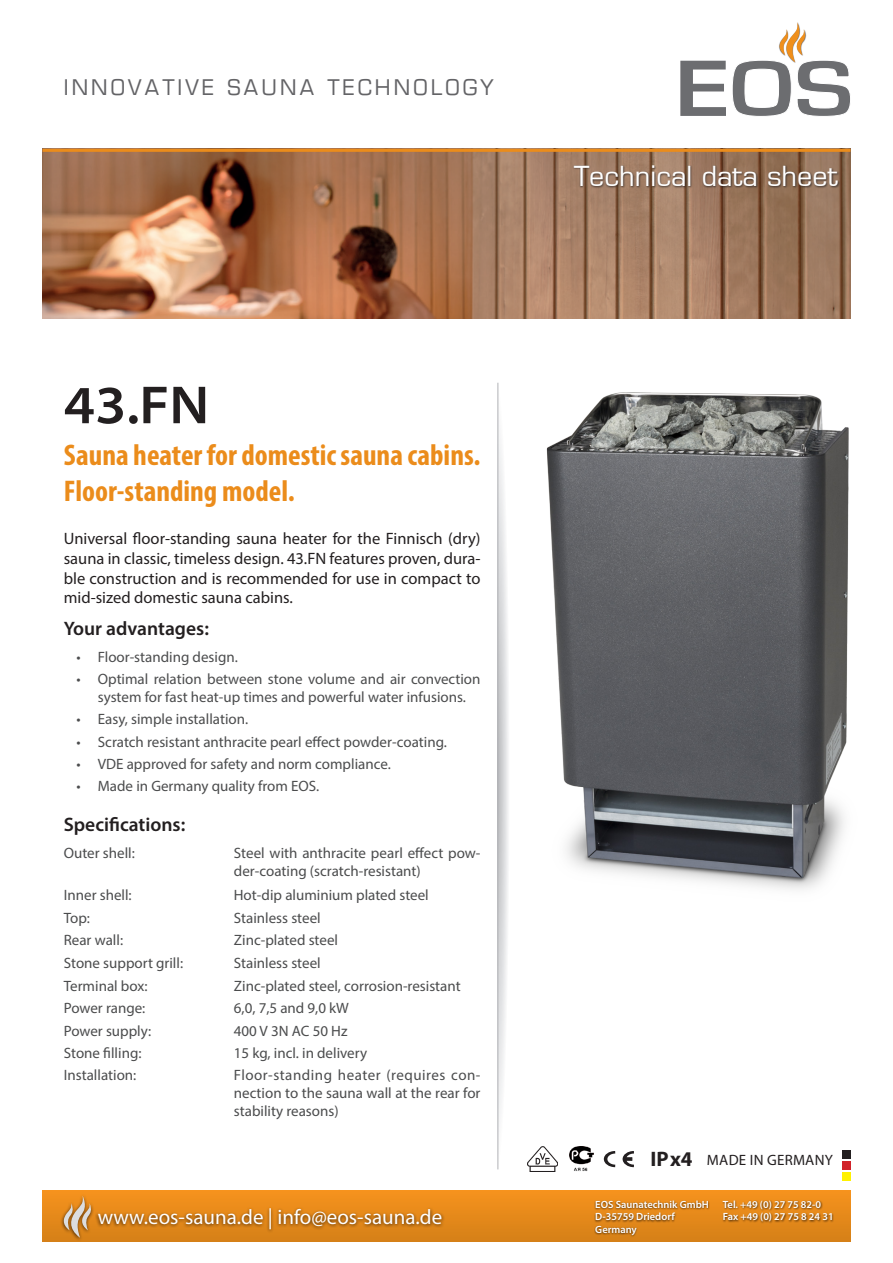
<style>
.page{position:relative;width:893px;height:1263px;background:#fff}
.page>*{position:absolute;margin:0;border:0;box-sizing:border-box;transform-origin:0 0}
.t1{font:600 semi-expanded 54px "Myriad Pro";color:#231f20}
.t2{font:700 condensed 30px/36px "Myriad Pro";color:#eb8c1b}
.t3{font:27px "Eurostile";color:#fff}
.t4{font:21px "Myriad Pro";color:#fff}
.t5{font:21px "Eurostile";letter-spacing:.15em;color:#636366}
.t6{font:700 21px "Myriad Pro";color:#231f20}
.Fließtest{font:600 19.5px "Myriad Pro";color:#231f20}
.Fließtest-2{font:16.5px/19.8px "Myriad Pro";color:#231f20;text-align:justify}
.t7{font:15px/18px "Myriad Pro";color:#4b4c4d;text-align:center}
.t8{font:15px "Myriad Pro";letter-spacing:.02em;color:#231f20}
.t9{font:600 10.5px "Myriad Pro";color:#fff}
</style>
<div class="page">
<svg style="left:680px;top:61px;width:46px;height:55px"></svg>
<svg style="left:732px;top:22px;width:118px;height:94px"></svg>
<img style="left:43px;top:152px;width:807px;height:167px">
<hr style="left:43px;top:149px;width:807px;height:3px;background:#eb8c1b">
<div style="left:43px;top:1191px;width:807px;height:51px;background:linear-gradient(to bottom,#f6921d,#d58017)"></div>
<div style="left:95px;top:1206px;width:350px;height:28px;background:#231f20;opacity:.75"></div>
<div style="left:60px;top:1194px;width:34px;height:48px;background:#231f20;opacity:.75"></div>
<svg style="left:61px;top:1195px;width:31px;height:43px"></svg>
<div style="left:594px;top:1199px;width:239px;height:38px;background:#231f20;opacity:.75"></div>
<svg style="left:498px;top:383px;width:10px;height:786px"></svg>
<hr style="left:497px;top:383px;width:1px;height:786px;background:#b2b3b7">
<img style="left:546px;top:392px;width:303px;height:498px">
<svg style="left:604px;top:1151px;width:30px;height:17px"></svg>
<div style="left:842px;top:1150px;width:8px;height:9px;background:#231f20"></div>
<div style="left:842px;top:1161px;width:8px;height:9px;background:#d1232a"></div>
<div style="left:842px;top:1172px;width:8px;height:8px;background:#fff101"></div>
<img style="left:527px;top:1147px;width:31px;height:25px">
<img style="left:570px;top:1147px;width:24px;height:24px">
<div style="left:572px;top:165px;width:268px;height:24px;background:#231f20;opacity:.75"></div>
<h3 class="t5" style="left:64px;top:75px;width:432px">INNOVATIVE SAUNA TECHNOLOGY</h3>
<p class="t3" style="left:574px;top:160px;width:266px">Technical data sheet</p>
<p class="t1" style="left:64px;top:375px;width:147px">43.FN</p>
<p class="t2" style="left:64px;top:436px;width:418px">Sauna heater for domestic sauna cabins.<br>Floor-standing model.</p>
<p class="Fließtest-2" style="left:64px;top:528px;width:418px">Universal floor-standing sauna heater for the Finnisch (dry) sauna in classic, timeless design. 43.FN features proven, dura&shy;ble construction and is recommended for use in compact to mid-sized domestic sauna cabins.</p>
<p class="Fließtest" style="left:64px;top:616px;width:147px">Your advantages:</p>
<p class="t7" style="left:77px;top:647px;width:163px">• Floor-standing design.</p>
<p class="t7" style="left:77px;top:670px;width:405px">• Optimal relation between stone volume and air convection system for fast heat-up times and powerful water infusions.</p>
<p class="t7" style="left:77px;top:710px;width:173px">• Easy, simple installation.</p>
<p class="t7" style="left:77px;top:732px;width:372px">• Scratch resistant anthracite pearl effect powder-coating.</p>
<p class="t7" style="left:77px;top:754px;width:316px">• VDE approved for safety and norm compliance.</p>
<p class="t7" style="left:77px;top:777px;width:244px">• Made in Germany quality from EOS.</p>
<p class="Fließtest" style="left:64px;top:812px;width:123px">Specifications:</p>
<p class="t7" style="left:64px;top:844px;width:73px">Outer shell:</p>
<p class="t7" style="left:234px;top:844px;width:248px;text-align:left">Steel with anthracite pearl effect pow&shy;der-coating (scratch-resistant)</p>
<p class="t7" style="left:64px;top:885px;width:69px">Inner shell:</p>
<p class="t7" style="left:234px;top:885px;width:196px">Hot-dip aluminium plated steel</p>
<p class="t7" style="left:64px;top:909px;width:28px">Top:</p>
<p class="t7" style="left:234px;top:909px;width:88px">Stainless steel</p>
<p class="t7" style="left:64px;top:931px;width:61px">Rear wall:</p>
<p class="t7" style="left:234px;top:931px;width:106px">Zinc-plated steel</p>
<p class="t7" style="left:64px;top:953px;width:121px">Stone support grill:</p>
<p class="t7" style="left:234px;top:953px;width:88px">Stainless steel</p>
<p class="t7" style="left:64px;top:977px;width:85px">Terminal box:</p>
<p class="t7" style="left:234px;top:977px;width:228px">Zinc-plated steel, corrosion-resistant</p>
<p class="t7" style="left:64px;top:999px;width:83px">Power range:</p>
<p class="t7" style="left:234px;top:999px;width:117px">6,0, 7,5 and 9,0 kW</p>
<p class="t7" style="left:64px;top:1021px;width:89px">Power supply:</p>
<p class="t7" style="left:234px;top:1021px;width:115px">400 V 3N AC 50 Hz</p>
<p class="t7" style="left:64px;top:1044px;width:79px">Stone filling:</p>
<p class="t7" style="left:234px;top:1044px;width:135px">15 kg, incl. in delivery</p>
<p class="t7" style="left:64px;top:1066px;width:74px">Installation:</p>
<p class="t7" style="left:234px;top:1066px;width:248px;text-align:justify">Floor-standing heater (requires con&shy;nection to the sauna wall at the rear for stability reasons)</p>
<h3 class="t4" style="left:98px;top:1204px;width:346px">www.eos-sauna.de | info@eos-sauna.de</h3>
<p class="t6" style="left:651px;top:1145px;width:44px">IP x4</p>
<p class="t8" style="left:707px;top:1150px;width:127px">MADE IN GERMANY</p>
<p class="t9" style="left:595px;top:1197px;width:115px">EOS Saunatechnik GmbH</p>
<p class="t9" style="left:723px;top:1197px;width:100px">Tel. +49 (0) 27 75 82-0</p>
<p class="t9" style="left:595px;top:1210px;width:81px">D-35759 Driedorf</p>
<p class="t9" style="left:723px;top:1210px;width:112px">Fax +49 (0) 27 75 8 24 31</p>
<p class="t9" style="left:595px;top:1222px;width:43px">Germany</p>
</div>
